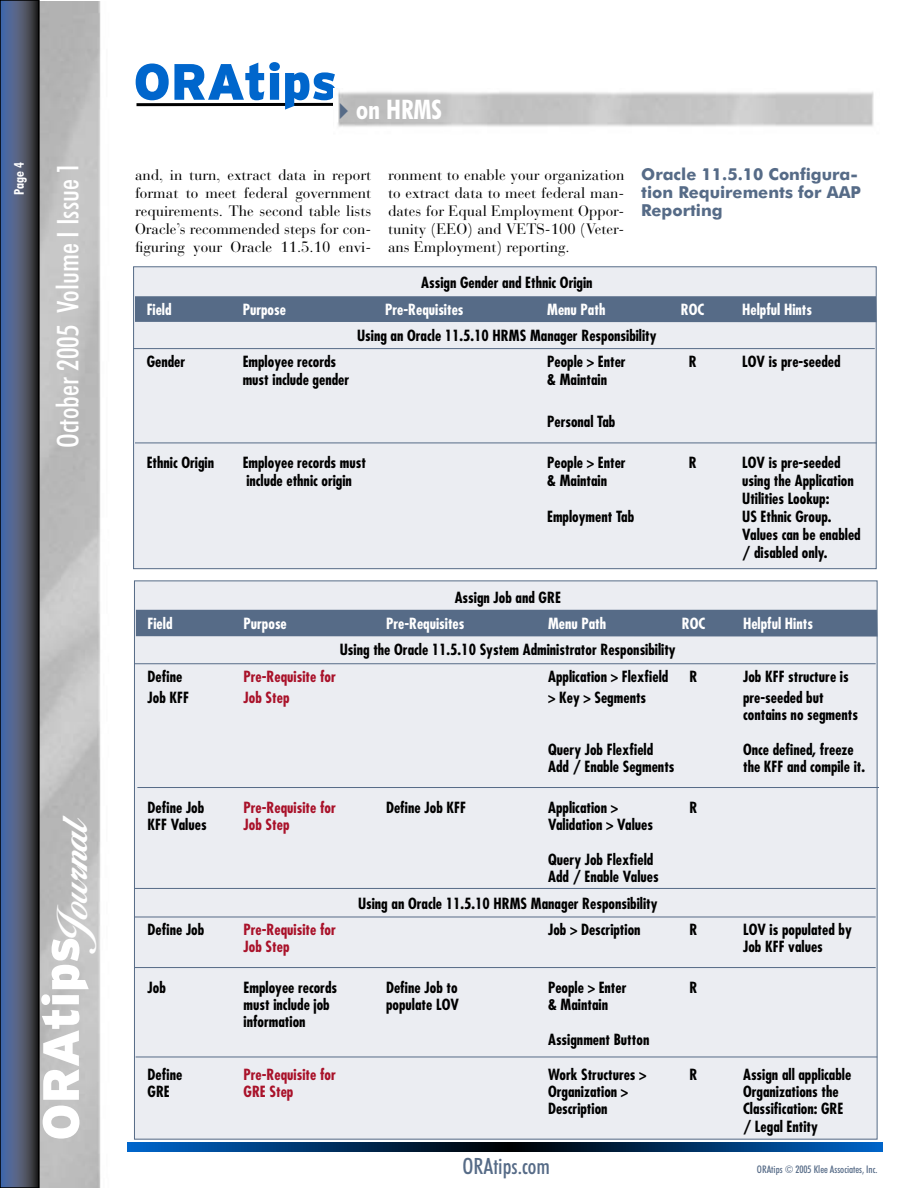
<style>
.page{position:relative;width:918px;height:1188px;background:#fff}
.page>*{position:absolute;margin:0;border:0;box-sizing:border-box;transform-origin:0 0}
.t1{font:900 51px "Interstate";letter-spacing:-.005em;color:#fff}
.t2{font:900 51px "Interstate";letter-spacing:-.005em;color:#06c}
.t3{font:500 condensed 30px "Futura BT";color:#fff}
.t4{font:700 condensed 27px "Futura BT";color:#fff}
.t5{font:500 condensed 22.5px "Futura BT";color:#566b87}
.t6{font:700 16.5px/18px "Futura BT";color:#566b87}
.t7{font:700 condensed 15px/18px "Futura";color:#000}
.t8{font:15px/18px "Bauer Bodoni";color:#000;text-align:justify}
.t9{font:700 condensed 15px "Futura";color:#fff}
.t10{font:700 condensed 15px "Futura";color:#a9122a}
.t11{font:700 condensed 13.5px "Futura BT";color:#fff}
.t12{font:500 condensed 10.5px "Futura BT";color:#566b87}
.s1{color:#566b87}
</style>
<div class="page">
<img style="left:40px;top:2px;width:837px;height:1186px">
<hr style="left:136px;top:103px;width:200px;height:3px;background:#000">
<svg style="left:3px;top:3px;width:34px;height:1182px;background:#4b5774"></svg>
<div style="left:0;top:0;width:40px;height:1188px;border:2px solid #000"></div>
<svg style="left:128px;top:1142px;width:755px;height:10px;background:#003265"></svg>
<img style="left:334px;top:88px;width:543px;height:47px">
<div style="left:134px;top:267px;width:742px;height:302px;background:#ebedf2"></div>
<div style="left:135px;top:296px;width:742px;height:26px;background:#566b87"></div>
<hr style="left:133px;top:348px;width:742px;height:1px;background:#566b87">
<hr style="left:135px;top:443px;width:742px;height:1px;background:#566b87">
<div style="left:134px;top:581px;width:743px;height:558px;background:#ebedf2"></div>
<div style="left:136px;top:610px;width:742px;height:27px;background:#566b87"></div>
<hr style="left:134px;top:663px;width:742px;height:1px;background:#566b87">
<hr style="left:137px;top:787px;width:742px;height:1px;background:#566b87">
<hr style="left:134px;top:888px;width:742px;height:1px;background:#566b87">
<hr style="left:134px;top:917px;width:742px;height:1px;background:#566b87">
<hr style="left:136px;top:1057px;width:741px;height:1px;background:#566b87">
<hr style="left:134px;top:967px;width:742px;height:1px;background:#566b87">
<svg style="left:14px;top:162px;width:10px;height:6px"></svg>
<p class="t11" style="left:11px;top:195px;width:25px;rotate:-90deg">Page</p>
<h2 class="t3" style="left:50px;top:448px;width:287px;rotate:-90deg">October 2005 Volume I Issue 1</h2>
<h1 class="t1" style="left:32px;top:1141px;width:329px;rotate:-90deg">ORAtips <sub>Journal</sub></h1>
<h1 class="t2" style="left:134px;top:53px;width:206px">ORAtips</h1>
<h3 class="t4" style="left:331px;top:93px;width:113px"><span class="s1">✔</span>on HRMS</h3>
<p class="t8" style="left:135px;top:166px;width:238px">and, in turn, extract data in report format to meet federal government requirements. The second table lists Oracle’s recommended steps for con&shy;figuring your Oracle 11.5.10 envi-</p>
<p class="t6" style="left:641px;top:165px;width:221px">Oracle 11.5.10 Configura&shy;tion Requirements for AAP<br>Reporting</p>
<p class="t7" style="left:421px;top:274px;width:173px">Assign Gender and Ethnic Origin</p>
<p class="t9" style="left:147px;top:300px;width:26px">Field</p>
<p class="t9" style="left:243px;top:300px;width:45px">Purpose</p>
<p class="t9" style="left:385px;top:300px;width:80px">Pre-Requisites</p>
<p class="t9" style="left:547px;top:300px;width:60px">Menu Path</p>
<p class="t9" style="left:681px;top:300px;width:25px">ROC</p>
<p class="t9" style="left:742px;top:300px;width:71px">Helpful Hints</p>
<p class="t7" style="left:357px;top:327px;width:301px">Using an Oracle 11.5.10 HRMS Manager Responsibility</p>
<p class="t7" style="left:147px;top:353px;width:40px">Gender</p>
<p class="t7" style="left:243px;top:353px;width:95px">Employee records</p>
<p class="t7" style="left:547px;top:353px;width:80px">People &gt; Enter</p>
<p class="t7" style="left:689px;top:353px;width:9px">R</p>
<p class="t7" style="left:742px;top:353px;width:100px">LOV is pre-seeded</p>
<p class="t7" style="left:243px;top:371px;width:108px">must include gender</p>
<p class="t7" style="left:547px;top:371px;width:61px">&amp; Maintain</p>
<p class="t7" style="left:547px;top:412px;width:70px">Personal Tab</p>
<p class="t7" style="left:147px;top:454px;width:69px">Ethnic Origin</p>
<p class="t7" style="left:243px;top:454px;width:125px">Employee records must</p>
<p class="t7" style="left:547px;top:454px;width:80px">People &gt; Enter</p>
<p class="t7" style="left:689px;top:454px;width:9px">R</p>
<p class="t7" style="left:742px;top:454px;width:100px">LOV is pre-seeded</p>
<p class="t7" style="left:246px;top:472px;width:107px">include ethnic origin</p>
<p class="t7" style="left:547px;top:472px;width:61px">&amp; Maintain</p>
<p class="t7" style="left:742px;top:472px;width:113px">using the Application<br>Utilities Lookup:</p>
<p class="t7" style="left:547px;top:508px;width:88px">Employment Tab</p>
<p class="t7" style="left:742px;top:508px;width:120px">US Ethnic Group.<br>Values can be enabled / disabled only.</p>
<p class="t8" style="left:388px;top:166px;width:238px">ronment to enable your organization to extract data to meet federal man&shy;dates for Equal Employment Oppor&shy;tunity (EEO) and VETS-100 (Veter&shy;ans Employment) reporting.</p>
<p class="t7" style="left:455px;top:588px;width:108px">Assign Job and GRE</p>
<p class="t9" style="left:148px;top:614px;width:26px">Field</p>
<p class="t9" style="left:244px;top:614px;width:45px">Purpose</p>
<p class="t9" style="left:386px;top:614px;width:80px">Pre-Requisites</p>
<p class="t9" style="left:548px;top:614px;width:60px">Menu Path</p>
<p class="t9" style="left:682px;top:614px;width:25px">ROC</p>
<p class="t9" style="left:743px;top:614px;width:71px">Helpful Hints</p>
<p class="t7" style="left:340px;top:641px;width:337px">Using the Oracle 11.5.10 System Administrator Responsibility</p>
<p class="t7" style="left:148px;top:667px;width:36px">Define</p>
<p class="t10" style="left:244px;top:667px;width:94px">Pre-Requisite for</p>
<p class="t7" style="left:548px;top:667px;width:122px">Application &gt; Flexfield</p>
<p class="t7" style="left:690px;top:667px;width:9px">R</p>
<p class="t7" style="left:743px;top:667px;width:107px">Job KFF structure is</p>
<p class="t7" style="left:148px;top:688px;width:43px">Job KFF</p>
<p class="t10" style="left:244px;top:688px;width:47px">Job Step</p>
<p class="t7" style="left:548px;top:688px;width:100px">&gt; Key &gt; Segments</p>
<p class="t7" style="left:743px;top:689px;width:116px;line-height:17.4px">pre-seeded but contains no segments</p>
<p class="t7" style="left:548px;top:741px;width:107px">Query Job Flexfield</p>
<p class="t7" style="left:743px;top:741px;width:112px">Once defined, freeze</p>
<p class="t7" style="left:548px;top:758px;width:128px">Add / Enable Segments</p>
<p class="t7" style="left:743px;top:758px;width:124px">the KFF and compile it.</p>
<p class="t7" style="left:148px;top:798px;width:58px">Define Job</p>
<p class="t10" style="left:244px;top:798px;width:94px">Pre-Requisite for</p>
<p class="t7" style="left:386px;top:798px;width:81px">Define Job KFF</p>
<p class="t7" style="left:548px;top:798px;width:72px">Application &gt;</p>
<p class="t7" style="left:690px;top:798px;width:9px">R</p>
<p class="t7" style="left:148px;top:816px;width:61px">KFF Values</p>
<p class="t10" style="left:244px;top:815px;width:47px">Job Step</p>
<p class="t7" style="left:548px;top:816px;width:107px">Validation &gt; Values</p>
<p class="t7" style="left:548px;top:851px;width:112px;line-height:17.4px">Query Job Flexfield<br>Add / Enable Values</p>
<p class="t7" style="left:358px;top:894px;width:301px">Using an Oracle 11.5.10 HRMS Manager Responsibility</p>
<p class="t7" style="left:148px;top:921px;width:58px">Define Job</p>
<p class="t10" style="left:244px;top:920px;width:94px">Pre-Requisite for</p>
<p class="t7" style="left:548px;top:921px;width:94px">Job &gt; Description</p>
<p class="t7" style="left:690px;top:921px;width:9px">R</p>
<p class="t7" style="left:743px;top:921px;width:110px">LOV is populated by</p>
<p class="t10" style="left:244px;top:938px;width:47px">Job Step</p>
<p class="t7" style="left:743px;top:938px;width:81px">Job KFF values</p>
<p class="t7" style="left:148px;top:978px;width:20px">Job</p>
<p class="t7" style="left:244px;top:978px;width:95px">Employee records</p>
<p class="t7" style="left:386px;top:978px;width:73px">Define Job to</p>
<p class="t7" style="left:548px;top:978px;width:80px">People &gt; Enter</p>
<p class="t7" style="left:690px;top:978px;width:9px">R</p>
<p class="t7" style="left:244px;top:996px;width:88px">must include job</p>
<p class="t7" style="left:386px;top:996px;width:74px">populate LOV</p>
<p class="t7" style="left:548px;top:996px;width:61px">&amp; Maintain</p>
<p class="t7" style="left:244px;top:1013px;width:63px">information</p>
<p class="t7" style="left:548px;top:1030px;width:103px">Assignment Button</p>
<p class="t7" style="left:148px;top:1065px;width:36px">Define</p>
<p class="t10" style="left:244px;top:1065px;width:94px">Pre-Requisite for</p>
<p class="t7" style="left:548px;top:1065px;width:100px">Work Structures &gt;</p>
<p class="t7" style="left:690px;top:1065px;width:9px">R</p>
<p class="t7" style="left:743px;top:1065px;width:110px">Assign all applicable</p>
<p class="t7" style="left:148px;top:1083px;width:24px">GRE</p>
<p class="t10" style="left:244px;top:1082px;width:51px">GRE Step</p>
<p class="t7" style="left:548px;top:1083px;width:82px">Organization &gt;</p>
<p class="t7" style="left:743px;top:1083px;width:97px">Organizations the</p>
<p class="t7" style="left:548px;top:1100px;width:61px">Description</p>
<p class="t7" style="left:743px;top:1100px;width:102px;line-height:17.4px">Classification: GRE / Legal Entity</p>
<h3 class="t5" style="left:463px;top:1152px;width:89px">ORAtips.com</h3>
<p class="t12" style="left:757px;top:1163px;width:122px">ORAtips © 2005 Klee Associates, Inc.</p>
</div>
